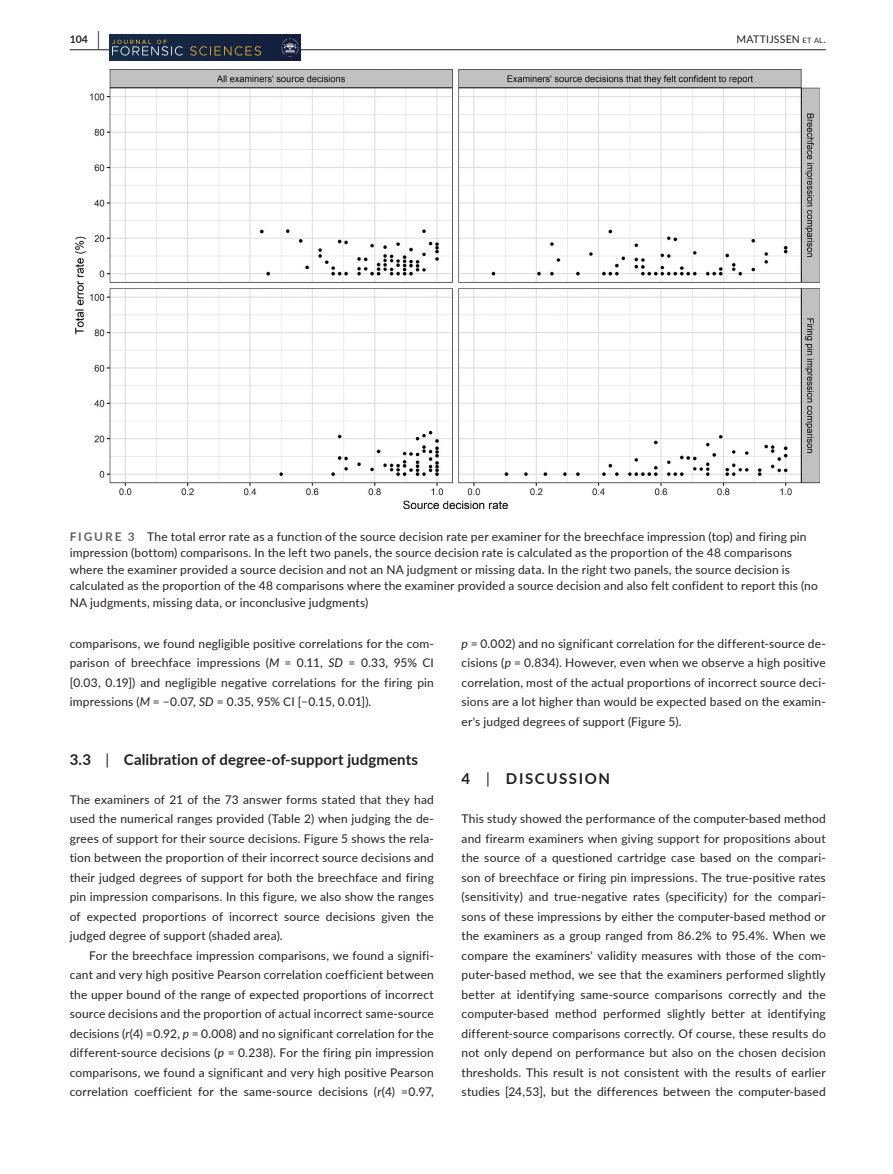
<style>
.page{position:relative;width:893px;height:1174px;background:#fff}
.page>*{position:absolute;margin:0;border:0;box-sizing:border-box;transform-origin:0 0}
.t1{font:700 15px "Lato";letter-spacing:.01em;color:#231f20}
.t2{font:700 15px "Lato";letter-spacing:.11em;color:#231f20}
.t3{font:12px/19.5px "Lato";letter-spacing:.015em;color:#231f20;text-align:justify}
.t4{font:10.5px "Lato";letter-spacing:.02em;color:#231f20}
.t5{font:700 10.5px "Lato";color:#231f20}
.s1{font-size:19.5px}
.s2{font-size:7.35px}
.s3{font-weight:700;color:#636366}
.s4{font-style:italic}
.s5{font-weight:400}
</style>
<div class="page">
<hr style="left:70px;top:49px;width:756px;height:1px;background:#231f20">
<div style="left:109px;top:35px;width:192px;height:30px;background:linear-gradient(to right,#fff,#fff)"></div>
<img style="left:109px;top:35px;width:192px;height:25px">
<svg style="left:190px;top:46px;width:71px;height:10px"></svg>
<svg style="left:112px;top:40px;width:71px;height:16px"></svg>
<img style="left:281px;top:39px;width:17px;height:17px">
<img style="left:76px;top:69px;width:744px;height:439px">
<p class="t5" style="left:70px;top:31px;width:31px">104 <span class="s1">|</span></p>
<p class="t4" style="left:736px;top:32px;width:91px">MATTIJSSEN <span class="s2">et al</span>.</p>
<p class="t3" style="left:70px;top:527px;width:750px;line-height:16.5px;text-align:left"><span class="s3">FIGURE 3</span> The total error rate as a function of the source decision rate per examiner for the breechface impression (top) and firing pin impression (bottom) comparisons. In the left two panels, the source decision rate is calculated as the proportion of the 48 comparisons where the examiner provided a source decision and not an NA judgment or missing data. In the right two panels, the source decision is calculated as the proportion of the 48 comparisons where the examiner provided a source decision and also felt confident to report this (no NA judgments, missing data, or inconclusive judgments)</p>
<p class="t3" style="left:70px;top:633px;width:366px">comparisons, we found negligible positive correlations for the com&shy;parison of breechface impressions (<span class="s4">M</span> = 0.11, <span class="s4">SD</span> = 0.33, 95% CI [0.03, 0.19]) and negligible negative correlations for the firing pin impressions (<span class="s4">M</span> = −0.07, <span class="s4">SD</span> = 0.35, 95% CI [−0.15, 0.01]).</p>
<p class="t1" style="left:70px;top:748px;width:350px">3.3 <span class="s5">|</span> Calibration of degree-of-support judgments</p>
<p class="t3" style="left:70px;top:789px;width:366px">The examiners of 21 of the 73 answer forms stated that they had used the numerical ranges provided (Table 2) when judging the de&shy;grees of support for their source decisions. Figure 5 shows the rela&shy;tion between the proportion of their incorrect source decisions and their judged degrees of support for both the breechface and firing pin impression comparisons. In this figure, we also show the ranges of expected proportions of incorrect source decisions given the judged degree of support (shaded area).</p>
<p class="t3" style="left:70px;top:945px;width:366px;text-indent:20px">For the breechface impression comparisons, we found a signifi&shy;cant and very high positive Pearson correlation coefficient between the upper bound of the range of expected proportions of incorrect source decisions and the proportion of actual incorrect same-source decisions (<span class="s4">r</span>(4) =0.92, <span class="s4">p</span> = 0.008) and no significant correlation for the different-source decisions (<span class="s4">p</span> = 0.238). For the firing pin impression comparisons, we found a significant and very high positive Pearson correlation coefficient for the same-source decisions (<span class="s4">r</span>(4) =0.97,</p>
<p class="t3" style="left:462px;top:633px;width:366px"><span class="s4">p</span> = 0.002) and no significant correlation for the different-source de&shy;cisions (<span class="s4">p</span> = 0.834). However, even when we observe a high positive correlation, most of the actual proportions of incorrect source deci&shy;sions are a lot higher than would be expected based on the examin&shy;er's judged degrees of support (Figure 5).</p>
<p class="t2" style="left:462px;top:767px;width:150px">4 <span class="s5">|</span> DISCUSSION</p>
<p class="t3" style="left:462px;top:808px;width:366px">This study showed the performance of the computer-based method and firearm examiners when giving support for propositions about the source of a questioned cartridge case based on the compari&shy;son of breechface or firing pin impressions. The true-positive rates (sensitivity) and true-negative rates (specificity) for the compari&shy;sons of these impressions by either the computer-based method or the examiners as a group ranged from 86.2% to 95.4%. When we compare the examiners' validity measures with those of the com&shy;puter-based method, we see that the examiners performed slightly better at identifying same-source comparisons correctly and the computer-based method performed slightly better at identifying different-source comparisons correctly. Of course, these results do not only depend on performance but also on the chosen decision thresholds. This result is not consistent with the results of earlier studies [24,53], but the differences between the computer-based</p>
</div>
